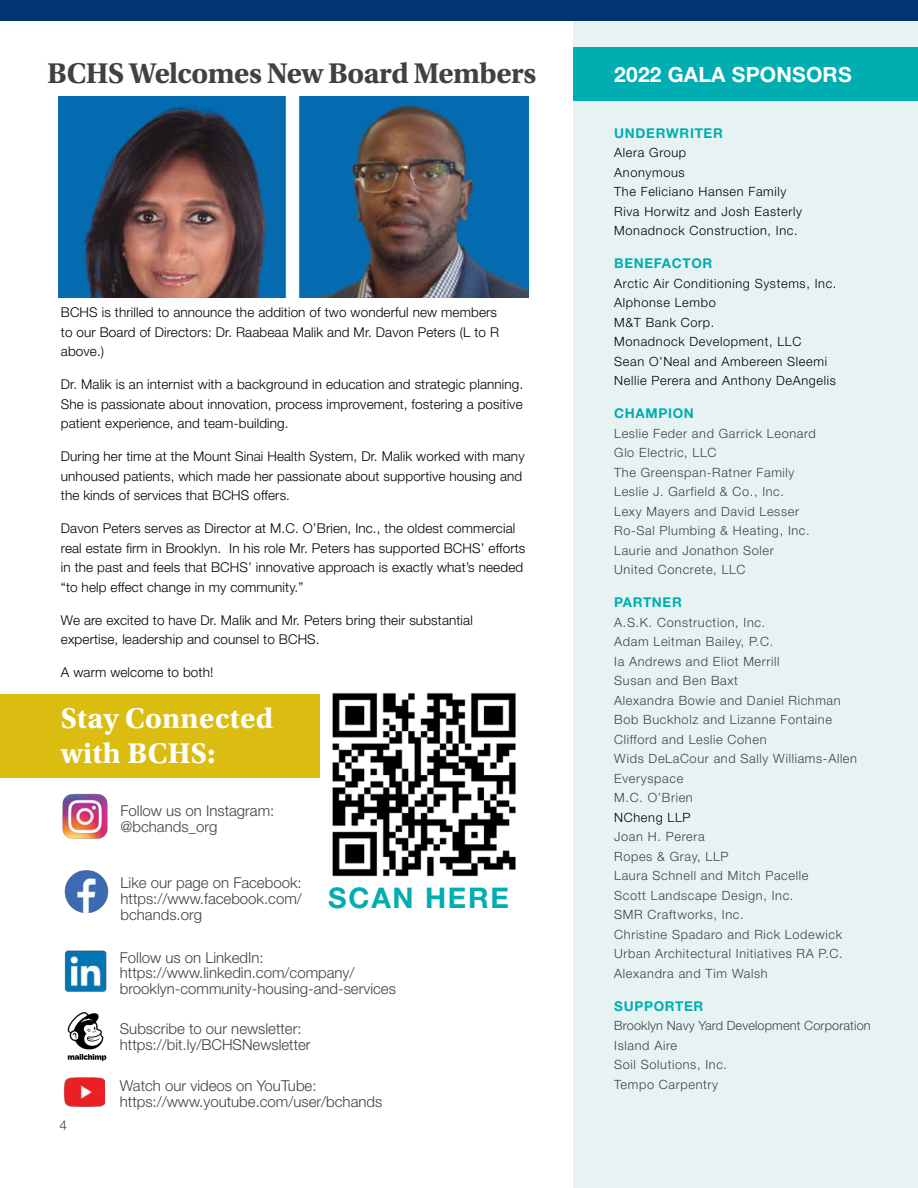
<style>
.page{position:relative;width:918px;height:1188px;background:#fff}
.page>*{position:absolute;margin:0;border:0;box-sizing:border-box;transform-origin:0 0}
.t1{font:700 30px "Utopia Std";letter-spacing:-.02em;color:#414042}
.t2{font:700 30px/34.5px "Utopia Std";letter-spacing:.01em;color:#fff}
.t3{font:700 28.5px "Helvetica Neue LT Std";letter-spacing:.06em;color:#00adb0}
.t4{font:700 21px "Helvetica Neue LT Std";letter-spacing:.01em;color:#fff}
.t5{font:300 15px/15.8px "Helvetica Neue LT Std";color:#414042}
.t6{font:300 13.5px/19.5px "Helvetica Neue LT Std";letter-spacing:.01em;color:#000}
.t7{font:700 13.5px "Helvetica Neue LT Std";letter-spacing:.05em;color:#00adb0}
.t8{font:300 13.5px "Helvetica Neue LT Std";color:#414042}
.t9{font:300 12.75px/19.5px "Helvetica Neue LT Std";letter-spacing:.05em;color:#414042}
.t10{font:300 12.75px/19.5px "Helvetica Neue LT Std";letter-spacing:.05em;color:#000}
.t11{font:300 12.75px/19.5px "Helvetica Neue LT Std";letter-spacing:.01em;color:#414042}
</style>
<div class="page">
<div style="left:574px;top:0;width:344px;height:1188px;background:#e7f3f3"></div>
<div style="left:574px;top:47px;width:344px;height:54px;background:#00adb0"></div>
<div style="left:0;top:0;width:918px;height:20px;background:#003572"></div>
<div style="left:0;top:694px;width:320px;height:83px;background:#dabd10"></div>
<img style="left:67px;top:1012px;width:40px;height:49px">
<img style="left:64px;top:950px;width:43px;height:42px">
<img style="left:62px;top:793px;width:46px;height:46px">
<img style="left:64px;top:870px;width:45px;height:43px">
<img style="left:63px;top:1077px;width:42px;height:30px">
<img style="left:332px;top:693px;width:184px;height:184px">
<img style="left:59px;top:96px;width:469px;height:201px">
<h1 class="t1" style="left:47px;top:55px;width:490px">BCHS Welcomes New Board Members</h1>
<h3 class="t4" style="left:614px;top:61px;width:239px">2022 GALA SPONSORS</h3>
<p class="t6" style="left:61px;top:303px;width:440px">BCHS is thrilled to announce the addition of two wonderful new members to our Board of Directors: Dr. Raabeaa Malik and Mr. Davon Peters (L to R above.)</p>
<p class="t6" style="left:61px;top:375px;width:464px;text-align:justify">Dr. Malik is an internist with a background in education and strategic planning.<br>She is passionate about innovation, process improvement, fostering a positive patient experience, and team-building.</p>
<p class="t6" style="left:61px;top:447px;width:465px">During her time at the Mount Sinai Health System, Dr. Malik worked with many unhoused patients, which made her passionate about supportive housing and the kinds of services that BCHS offers.</p>
<p class="t6" style="left:61px;top:519px;width:466px">Davon Peters serves as Director at M.C. O’Brien, Inc., the oldest commercial real estate firm in Brooklyn. In his role Mr. Peters has supported BCHS’ efforts in the past and feels that BCHS’ innovative approach is exactly what’s needed “to help effect change in my community.”</p>
<p class="t6" style="left:61px;top:610px;width:414px">We are excited to have Dr. Malik and Mr. Peters bring their substantial expertise, leadership and counsel to BCHS.</p>
<p class="t6" style="left:61px;top:663px;width:154px">A warm welcome to both!</p>
<h1 class="t2" style="left:61px;top:701px;width:214px">Stay Connected with BCHS:</h1>
<p class="t5" style="left:121px;top:803px;width:155px">Follow us on Instagram: @bchands_org</p>
<p class="t5" style="left:121px;top:875px;width:183px;text-align:justify">Like our page on Facebook: https://www.facebook.com/ bchands.org</p>
<p class="t5" style="left:120px;top:949px;width:278px">Follow us on LinkedIn: https://www.linkedin.com/company/ brooklyn-community-housing-and-services</p>
<p class="t5" style="left:120px;top:1021px;width:192px">Subscribe to our newsletter: https://bit.ly/BCHSNewsletter</p>
<h2 class="t3" style="left:328px;top:880px;width:182px">SCAN HERE</h2>
<p class="t8" style="left:59px;top:1117px;width:9px">4</p>
<p class="t5" style="left:120px;top:1078px;width:264px">Watch our videos on YouTube: https://www.youtube.com/user/bchands</p>
<p class="t7" style="left:614px;top:125px;width:110px">UNDERWRITER</p>
<p class="t10" style="left:614px;top:143px;width:189px">Alera Group<br>Anonymous<br>The Feliciano Hansen Family<br>Riva Horwitz and Josh Easterly<br>Monadnock Construction, Inc.</p>
<p class="t7" style="left:614px;top:255px;width:100px">BENEFACTOR</p>
<p class="t10" style="left:614px;top:273px;width:224px">Arctic Air Conditioning Systems, Inc.<br>Alphonse Lembo<br>M&amp;T Bank Corp.<br>Monadnock Development, LLC<br>Sean O’Neal and Ambereen Sleemi<br>Nellie Perera and Anthony DeAngelis</p>
<p class="t7" style="left:614px;top:405px;width:81px">CHAMPION</p>
<p class="t9" style="left:614px;top:423px;width:203px">Leslie Feder and Garrick Leonard<br>Glo Electric, LLC<br>The Greenspan-Ratner Family<br>Leslie J. Garfield &amp; Co., Inc.<br>Lexy Mayers and David Lesser<br>Ro-Sal Plumbing &amp; Heating, Inc.<br>Laurie and Jonathon Soler<br>United Concrete, LLC</p>
<p class="t7" style="left:614px;top:594px;width:69px">PARTNER</p>
<p class="t9" style="left:614px;top:612px;width:244px">A.S.K. Construction, Inc.<br>Adam Leitman Bailey, P.C.<br>Ia Andrews and Eliot Merrill<br>Susan and Ben Baxt<br>Alexandra Bowie and Daniel Richman<br>Bob Buckholz and Lizanne Fontaine<br>Clifford and Leslie Cohen<br>Wids DeLaCour and Sally Williams-Allen<br>Everyspace<br>M.C. O’Brien</p>
<p class="t10" style="left:614px;top:807px;width:78px">NCheng LLP</p>
<p class="t9" style="left:614px;top:827px;width:230px">Joan H. Perera<br>Ropes &amp; Gray, LLP<br>Laura Schnell and Mitch Pacelle<br>Scott Landscape Design, Inc.<br>SMR Craftworks, Inc.<br>Christine Spadaro and Rick Lodewick<br>Urban Architectural Initiatives RA P.C.<br>Alexandra and Tim Walsh</p>
<p class="t7" style="left:614px;top:998px;width:90px">SUPPORTER</p>
<p class="t11" style="left:614px;top:1016px;width:258px">Brooklyn Navy Yard Development Corporation<br>Island Aire<br>Soil Solutions, Inc.<br>Tempo Carpentry</p>
</div>
